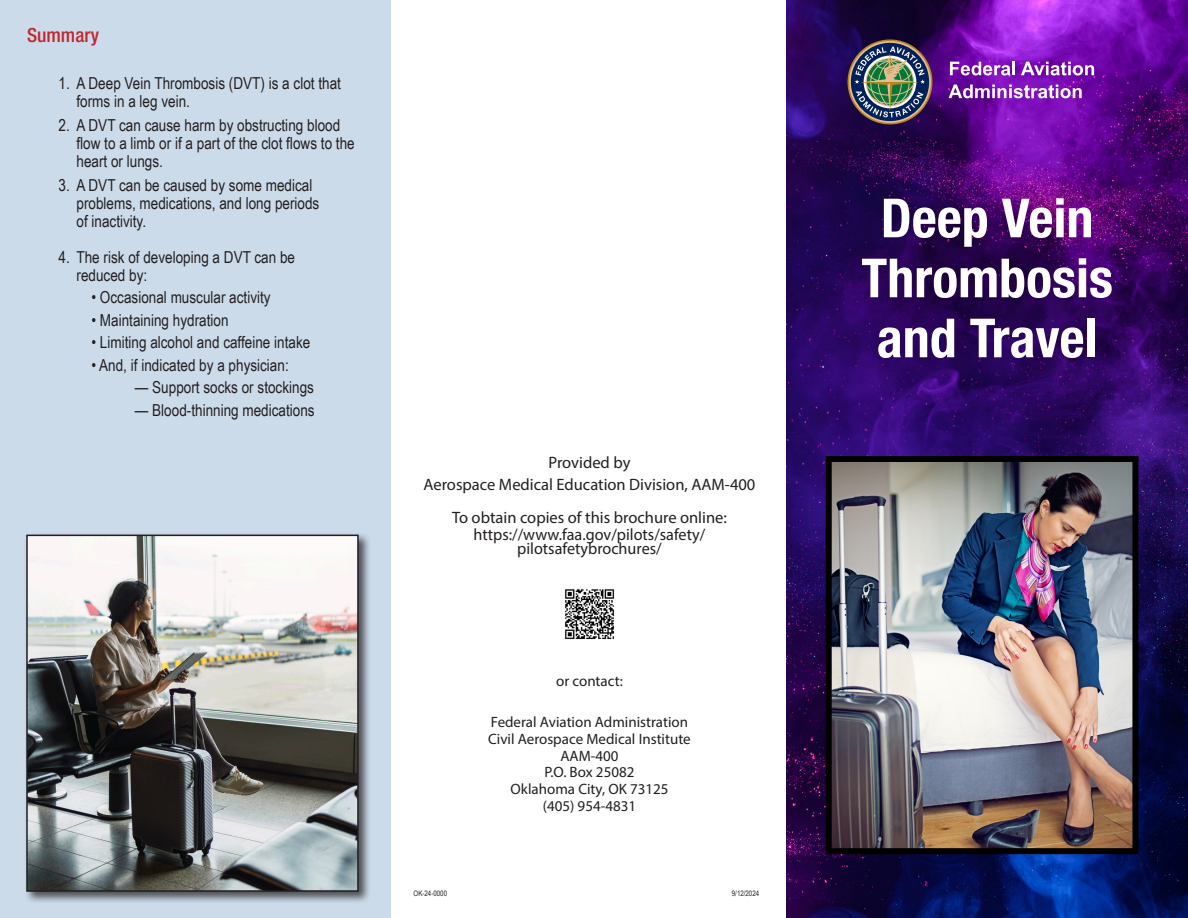
<style>
.page{position:relative;width:1188px;height:918px;background:#fff}
.page>*{position:absolute;margin:0;border:0;box-sizing:border-box;transform-origin:0 0}
.t1{font:700 condensed 54px/60px "Helvetica Neue LT Std";color:#fff;text-align:center}
.t2{font:500 condensed 19.5px "Helvetica Neue LT Std";color:#c3262c}
.t3{font:16.5px/18px "Arial Narrow";color:#231f20}
.t4{font:16.5px/21.3px "Myriad Pro";color:#231f20;text-align:center}
.t5{font:15px/16.8px "Myriad Pro";color:#231f20;text-align:center}
.t6{font:7.5px "Arial Narrow";color:#231f20}
</style>
<div class="page">
<div style="left:0;top:0;width:391px;height:918px;background:#ccdbea"></div>
<img style="left:786px;top:0;width:402px;height:918px">
<svg style="left:950px;top:62px;width:65px;height:14px"></svg>
<svg style="left:1021px;top:62px;width:73px;height:14px"></svg>
<svg style="left:949px;top:84px;width:133px;height:14px"></svg>
<svg style="left:848px;top:39px;width:84px;height:85px"></svg>
<svg style="left:849px;top:41px;width:82px;height:82px"></svg>
<div style="left:851px;top:43px;width:78px;height:78px;background:#00205b;border-radius:50%"></div>
<svg style="left:855px;top:47px;width:70px;height:70px"></svg>
<div style="left:23px;top:532px;width:348px;height:372px;background:#231f20;opacity:.75"></div>
<img style="left:29px;top:538px;width:327px;height:351px">
<div style="left:26px;top:535px;width:333px;height:357px;border:2px solid #231f20"></div>
<img style="left:833px;top:463px;width:298px;height:384px">
<div style="left:826px;top:456px;width:312px;height:398px;border:6px solid #000"></div>
<img style="left:565px;top:589px;width:50px;height:51px">
<p class="t2" style="left:27px;top:24px;width:74px">Summary</p>
<p class="t3" style="left:76px;top:73px;width:266px;text-indent:-18px">1. A Deep Vein Thrombosis (DVT) is a clot that forms in a leg vein.</p>
<p class="t3" style="left:76px;top:115px;width:280px;text-indent:-18px">2. A DVT can cause harm by obstructing blood flow to a limb or if a part of the clot flows to the heart or lungs.</p>
<p class="t3" style="left:76px;top:175px;width:244px;text-indent:-18px">3. A DVT can be caused by some medical problems, medications, and long periods of inactivity.</p>
<p class="t3" style="left:77px;top:247px;width:220px;text-indent:-18px">4. The risk of developing a DVT can be reduced by:</p>
<p class="t3" style="left:91px;top:288px;width:181px">• Occasional muscular activity</p>
<p class="t3" style="left:91px;top:310px;width:139px">• Maintaining hydration</p>
<p class="t3" style="left:91px;top:333px;width:220px">• Limiting alcohol and caffeine intake</p>
<p class="t3" style="left:91px;top:355px;width:199px">• And, if indicated by a physician:</p>
<p class="t3" style="left:135px;top:378px;width:180px">— Support socks or stockings</p>
<p class="t3" style="left:135px;top:400px;width:181px">— Blood-thinning medications</p>
<p class="t4" style="left:424px;top:452px;width:333px">Provided by<br>Aerospace Medical Education Division, AAM-400</p>
<p class="t4" style="left:452px;top:509px;width:276px;line-height:16.8px">To obtain copies of this brochure online: https://www.faa.gov/pilots/safety/</p>
<p class="t4" style="left:517px;top:537px;width:146px">pilotsafetybrochures/</p>
<p class="t5" style="left:556px;top:672px;width:68px">or contact:</p>
<p class="t5" style="left:488px;top:713px;width:204px">Federal Aviation Administration<br>Civil Aerospace Medical Institute<br>AAM-400<br>P.O. Box 25082<br>Oklahoma City, OK 73125<br>(405) 954-4831</p>
<p class="t6" style="left:414px;top:888px;width:35px">OK-24-0000</p>
<p class="t6" style="left:732px;top:888px;width:29px">9/12/2024</p>
<h1 class="t1" style="left:861px;top:187px;width:253px">Deep Vein<br>Thrombosis and Travel</h1>
</div>
